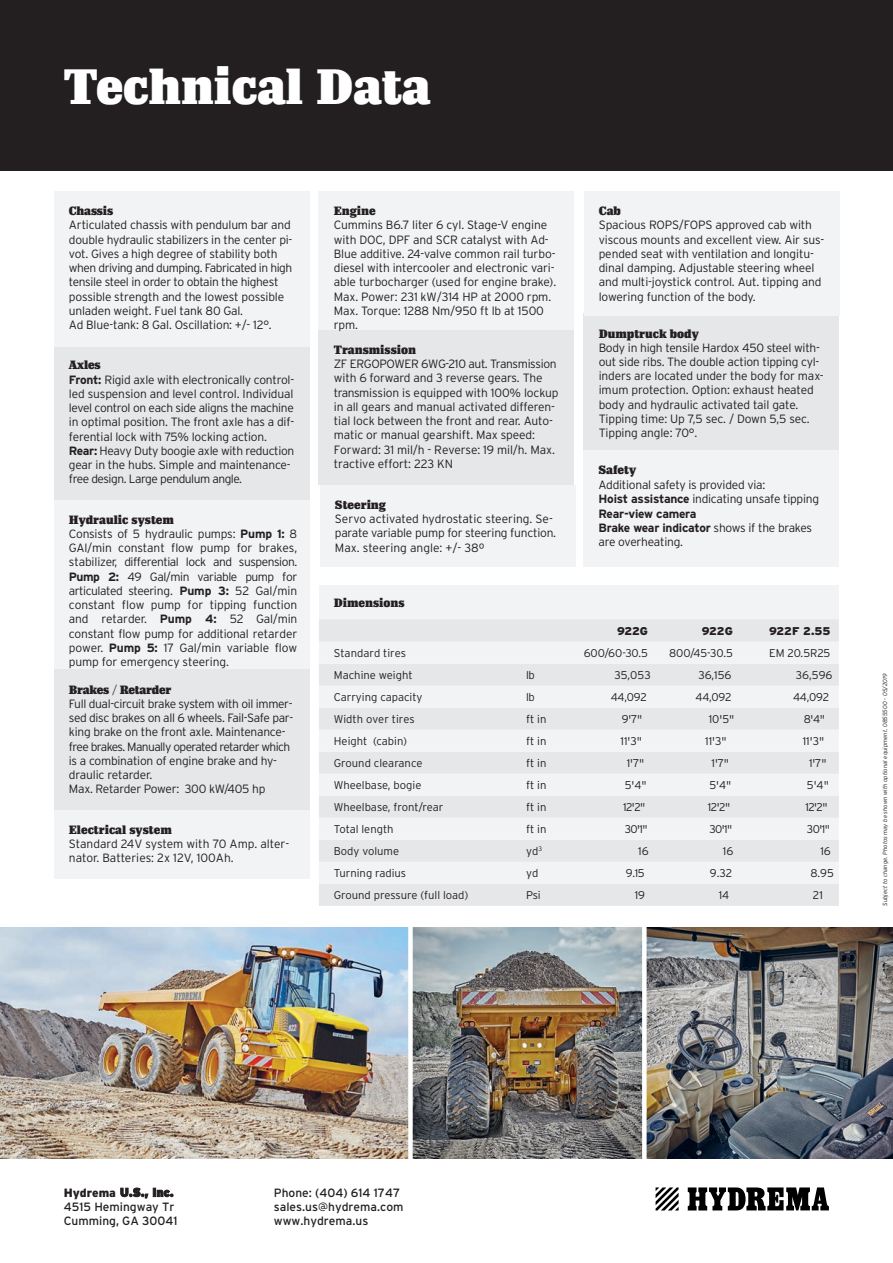
<style>
.page{position:relative;width:893px;height:1263px;background:#fff}
.page>*{position:absolute;margin:0;border:0;box-sizing:border-box;transform-origin:0 0}
.t1{font:49.5px "Impacto";color:#fff}
.t2{font:300 12px/14.2px "Interstate";letter-spacing:-.015em;color:#231f20}
.t3{font:12px "Impacto";color:#231f20}
.t4{font:12px/14.4px "Interstate";color:#231f20}
.t5{font:900 12px "Interstate";color:#231f20}
.t6{font:12px "Impacto";letter-spacing:-.02em;color:#231f20}
.t7{font:300 11.25px "Interstate";color:#231f20}
.t8{font:900 11.25px "Interstate";letter-spacing:-.02em;color:#231f20}
.t9{font:italic 300 6px "Interstate";color:#231f20}
.s1{font-weight:700}
</style>
<div class="page">
<div style="left:0;top:0;width:893px;height:170px;background:#231f20"></div>
<svg style="left:656px;top:1187px;width:23px;height:23px"></svg>
<svg style="left:688px;top:1187px;width:141px;height:23px"></svg>
<img style="left:413px;top:927px;width:480px;height:232px">
<img style="left:0;top:927px;width:408px;height:232px">
<div style="left:642px;top:886px;width:5px;height:300px;background:#fff"></div>
<div style="left:319px;top:585px;width:520px;height:34px;background:#f2f3f4"></div>
<div style="left:319px;top:619px;width:520px;height:287px;background:#e6e7e9"></div>
<svg style="left:319px;top:642px;width:520px;height:242px;fill:#f2f3f4"></svg>
<div style="left:54px;top:500px;width:255px;height:170px;background:#f2f3f4"></div>
<div style="left:54px;top:345px;width:255px;height:155px;background:#e6e7e9"></div>
<div style="left:584px;top:314px;width:255px;height:139px;background:#e6e7e9"></div>
<div style="left:319px;top:330px;width:255px;height:155px;background:#e6e7e9"></div>
<div style="left:320px;top:485px;width:255px;height:82px;background:#f2f3f4"></div>
<div style="left:54px;top:191px;width:255px;height:156px;background:#f2f3f4"></div>
<div style="left:584px;top:191px;width:255px;height:125px;background:#f2f3f4"></div>
<div style="left:319px;top:191px;width:255px;height:139px;background:#f2f3f4"></div>
<div style="left:54px;top:670px;width:255px;height:142px;background:#e6e7e9"></div>
<div style="left:54px;top:810px;width:255px;height:68px;background:#f2f3f4"></div>
<div style="left:584px;top:450px;width:255px;height:117px;background:#f2f3f4"></div>
<h1 class="t1" style="left:64px;top:58px;width:368px">Technical Data</h1>
<p class="t3" style="left:69px;top:204px;width:46px">Chassis</p>
<p class="t2" style="left:69px;top:218px;width:225px">Articulated chassis with pendulum bar and double hydraulic stabilizers in the center pi&shy;vot. Gives a high degree of stability both when driving and dumping. Fabricated in high tensile steel in order to obtain the highest possible strength and the lowest possible unladen weight. Fuel tank 80 Gal.<br>Ad Blue-tank: 8 Gal. Oscillation: +/- 12°.</p>
<p class="t3" style="left:69px;top:358px;width:33px">Axles</p>
<p class="t2" style="left:69px;top:372px;width:227px"><span class="s1">Front:</span> Rigid axle with electronically control&shy;led suspension and level control. Individual level control on each side aligns the machine in optimal position. The front axle has a dif&shy;ferential lock with 75% locking action.<br><span class="s1">Rear:</span> Heavy Duty boogie axle with reduction gear in the hubs. Simple and maintenance&shy;free design. Large pendulum angle.</p>
<p class="t3" style="left:69px;top:512px;width:107px">Hydraulic system</p>
<p class="t2" style="left:69px;top:526px;width:230px;text-align:justify">Consists of 5 hydraulic pumps: <span class="s1">Pump 1:</span> 8<br>GAl/min constant flow pump for brakes, stabilizer, differential lock and suspension.<br><span class="s1">Pump 2:</span> 49 Gal/min variable pump for articulated steering. <span class="s1">Pump 3:</span> 52 Gal/min constant flow pump for tipping function and retarder. <span class="s1">Pump 4:</span> 52 Gal/min constant flow pump for additional retarder power. <span class="s1">Pump 5:</span> 17 Gal/min variable flow pump for emergency steering.</p>
<p class="t6" style="left:69px;top:682px;width:104px">Brakes / Retarder</p>
<p class="t2" style="left:69px;top:696px;width:226px">Full dual-circuit brake system with oil immer&shy;sed disc brakes on all 6 wheels. Fail-Safe par&shy;king brake on the front axle. Maintenance&shy;free brakes. Manually operated retarder which is a combination of engine brake and hy&shy;draulic retarder.<br>Max. Retarder Power: 300 kW/405 hp</p>
<p class="t3" style="left:69px;top:823px;width:104px">Electrical system</p>
<p class="t2" style="left:69px;top:837px;width:222px">Standard 24V system with 70 Amp. alter&shy;nator. Batteries: 2x 12V, 100Ah.</p>
<p class="t3" style="left:334px;top:204px;width:43px">Engine</p>
<p class="t2" style="left:334px;top:218px;width:224px">Cummins B6.7 liter 6 cyl. Stage-V engine with DOC, DPF and SCR catalyst with Ad-Blue additive. 24-valve common rail turbo&shy;diesel with intercooler and electronic vari&shy;able turbocharger (used for engine brake).<br>Max. Power: 231 kW/314 HP at 2000 rpm.<br>Max. Torque: 1288 Nm/950 ft lb at 1500 rpm.</p>
<p class="t3" style="left:334px;top:343px;width:84px">Transmission</p>
<p class="t2" style="left:334px;top:357px;width:226px">ZF ERGOPOWER 6WG-210 aut. Transmission with 6 forward and 3 reverse gears. The transmission is equipped with 100% lockup in all gears and manual activated differen&shy;tial lock between the front and rear. Auto&shy;matic or manual gearshift. Max speed:<br>Forward: 31 mil/h - Reverse: 19 mil/h. Max. tractive effort: 223 KN</p>
<p class="t3" style="left:335px;top:498px;width:52px">Steering</p>
<p class="t2" style="left:335px;top:512px;width:223px">Servo activated hydrostatic steering. Se&shy;parate variable pump for steering function.<br>Max. steering angle: +/- 38º</p>
<p class="t3" style="left:334px;top:595px;width:72px">Dimensions</p>
<p class="t3" style="left:599px;top:204px;width:24px">Cab</p>
<p class="t2" style="left:599px;top:218px;width:227px">Spacious ROPS/FOPS approved cab with viscous mounts and excellent view. Air sus&shy;pended seat with ventilation and longitu&shy;dinal damping. Adjustable steering wheel and multi-joystick control. Aut. tipping and lowering function of the body.</p>
<p class="t3" style="left:599px;top:326px;width:102px">Dumptruck body</p>
<p class="t2" style="left:599px;top:340px;width:227px">Body in high tensile Hardox 450 steel with&shy;out side ribs. The double action tipping cyl&shy;inders are located under the body for max&shy;imum protection. Option: exhaust heated body and hydraulic activated tail gate.<br>Tipping time: Up 7,5 sec. / Down 5,5 sec.<br>Tipping angle: 70°.</p>
<p class="t3" style="left:598px;top:463px;width:39px">Safety</p>
<p class="t2" style="left:598px;top:477px;width:222px">Additional safety is provided via:<br><span class="s1">Hoist assistance</span> indicating unsafe tipping<br><span class="s1">Rear-view camera<br>Brake wear indicator</span> shows if the brakes are overheating.</p>
<p class="t8" style="left:617px;top:624px;width:33px">922G</p>
<p class="t8" style="left:702px;top:624px;width:33px">922G</p>
<p class="t8" style="left:769px;top:624px;width:63px">922F 2.55</p>
<p class="t7" style="left:334px;top:647px;width:74px">Standard tires</p>
<p class="t7" style="left:584px;top:647px;width:66px">600/60-30.5</p>
<p class="t7" style="left:669px;top:647px;width:65px">800/45-30.5</p>
<p class="t7" style="left:769px;top:647px;width:63px">EM 20.5R25</p>
<p class="t7" style="left:334px;top:669px;width:80px">Machine weight</p>
<p class="t7" style="left:526px;top:669px;width:10px">lb</p>
<p class="t7" style="left:614px;top:669px;width:38px">35,053</p>
<p class="t7" style="left:698px;top:669px;width:35px">36,156</p>
<p class="t7" style="left:796px;top:669px;width:38px">36,596</p>
<p class="t7" style="left:334px;top:691px;width:90px">Carrying capacity</p>
<p class="t7" style="left:526px;top:691px;width:10px">lb</p>
<p class="t7" style="left:611px;top:691px;width:37px">44,092</p>
<p class="t7" style="left:696px;top:691px;width:37px">44,092</p>
<p class="t7" style="left:793px;top:691px;width:37px">44,092</p>
<p class="t7" style="left:334px;top:713px;width:82px">Width over tires</p>
<p class="t7" style="left:526px;top:713px;width:22px">ft in</p>
<p class="t7" style="left:622px;top:713px;width:22px">9'7"</p>
<p class="t7" style="left:709px;top:713px;width:27px">10'5"</p>
<p class="t7" style="left:804px;top:713px;width:23px">8'4"</p>
<p class="t7" style="left:334px;top:735px;width:75px">Height (cabin)</p>
<p class="t7" style="left:526px;top:735px;width:22px">ft in</p>
<p class="t7" style="left:620px;top:735px;width:23px">11'3"</p>
<p class="t7" style="left:705px;top:735px;width:23px">11'3"</p>
<p class="t7" style="left:803px;top:735px;width:23px">11'3"</p>
<p class="t7" style="left:334px;top:757px;width:90px">Ground clearance</p>
<p class="t7" style="left:526px;top:757px;width:22px">ft in</p>
<p class="t7" style="left:627px;top:757px;width:19px">1'7"</p>
<p class="t7" style="left:712px;top:757px;width:19px">1'7"</p>
<p class="t7" style="left:809px;top:757px;width:19px">1'7"</p>
<p class="t7" style="left:334px;top:779px;width:89px">Wheelbase, bogie</p>
<p class="t7" style="left:526px;top:779px;width:22px">ft in</p>
<p class="t7" style="left:625px;top:779px;width:23px">5'4"</p>
<p class="t7" style="left:709px;top:779px;width:23px">5'4"</p>
<p class="t7" style="left:807px;top:779px;width:23px">5'4"</p>
<p class="t7" style="left:334px;top:801px;width:111px">Wheelbase, front/rear</p>
<p class="t7" style="left:526px;top:801px;width:22px">ft in</p>
<p class="t7" style="left:623px;top:801px;width:24px">12'2"</p>
<p class="t7" style="left:708px;top:801px;width:24px">12'2"</p>
<p class="t7" style="left:805px;top:801px;width:24px">12'2"</p>
<p class="t7" style="left:334px;top:823px;width:61px">Total length</p>
<p class="t7" style="left:526px;top:823px;width:22px">ft in</p>
<p class="t7" style="left:625px;top:823px;width:24px">30'1"</p>
<p class="t7" style="left:709px;top:823px;width:24px">30'1"</p>
<p class="t7" style="left:807px;top:823px;width:24px">30'1"</p>
<p class="t7" style="left:334px;top:845px;width:67px">Body volume</p>
<p class="t7" style="left:526px;top:845px;width:17px">yd<sup>3</sup></p>
<p class="t7" style="left:638px;top:845px;width:12px">16</p>
<p class="t7" style="left:723px;top:845px;width:12px">16</p>
<p class="t7" style="left:820px;top:845px;width:12px">16</p>
<p class="t7" style="left:334px;top:867px;width:74px">Turning radius</p>
<p class="t7" style="left:526px;top:867px;width:14px">yd</p>
<p class="t7" style="left:626px;top:867px;width:20px">9.15</p>
<p class="t7" style="left:710px;top:867px;width:24px">9.32</p>
<p class="t7" style="left:810px;top:867px;width:25px">8.95</p>
<p class="t7" style="left:334px;top:889px;width:136px">Ground pressure (full load)</p>
<p class="t7" style="left:526px;top:889px;width:16px">Psi</p>
<p class="t7" style="left:635px;top:889px;width:12px">19</p>
<p class="t7" style="left:719px;top:889px;width:12px">14</p>
<p class="t7" style="left:813px;top:889px;width:11px">21</p>
<p class="t9" style="left:881px;top:906px;width:234px;rotate:-90deg">Subject to change. Photos may be shown with optional equipment. 0855500 - 05/2019</p>
<p class="t5" style="left:64px;top:1185px;width:111px">Hydrema U.S., Inc.</p>
<p class="t4" style="left:64px;top:1199px;width:115px">4515 Hemingway Tr<br>Cumming, GA 30041</p>
<p class="t4" style="left:274px;top:1185px;width:131px">Phone: (404) 614 1747 sales.us@hydrema.com www.hydrema.us</p>
</div>
